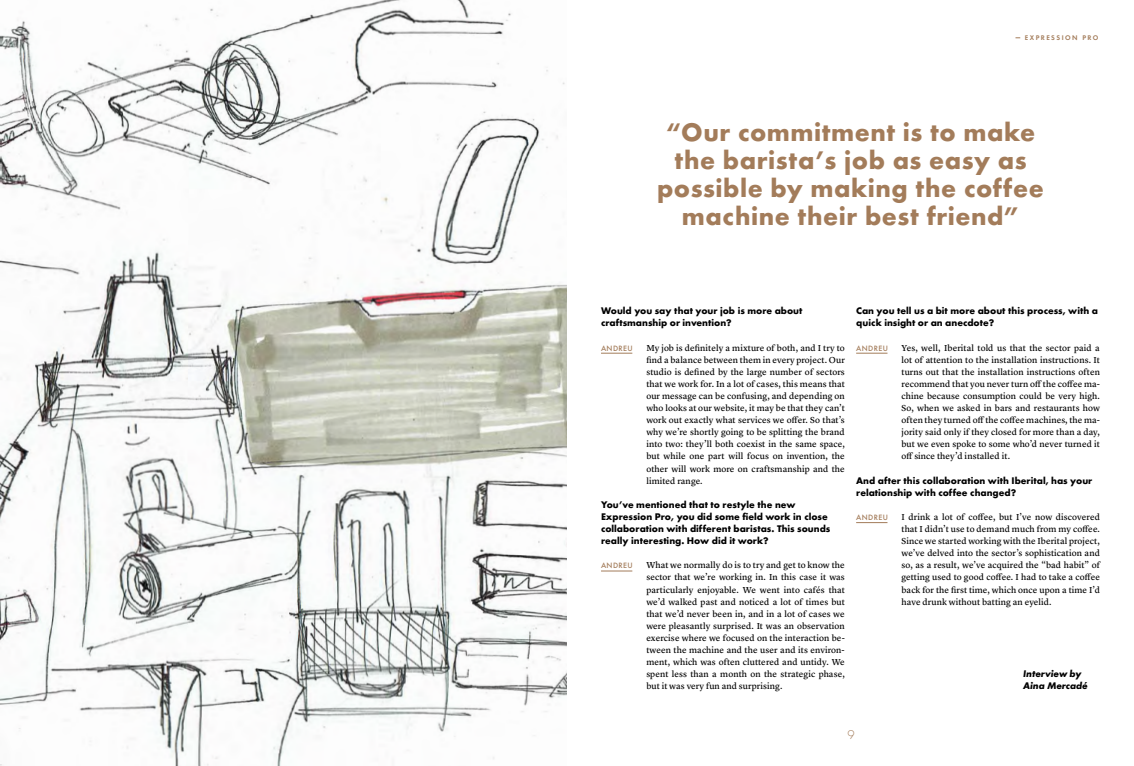
<style>
.page{position:relative;width:1134px;height:766px;background:#fff}
.page>*{position:absolute;margin:0;border:0;box-sizing:border-box;transform-origin:0 0}
.t1{font:700 26.4px/28px "Futura T";letter-spacing:.02em;color:#a37c5a;text-align:center}
.t2{font:300 13.2px "Futura TOT";color:#a37c5a}
.t3{font:700 10px/12.1px "Futura T";color:#000}
.t4{font:italic 700 10px/12.1px "Futura T";letter-spacing:-.01em;color:#000}
.t5{font:9px/12.1px "Lyon Text Regular No.2";letter-spacing:.01em;color:#000;text-align:justify}
.t6{font:500 8px "Futura T";letter-spacing:.05em;color:#a37c5a}
.t7{font:7px "Futura TOT Dem";letter-spacing:.21em;color:#a37c5a}
</style>
<div class="page">
<img style="left:0;top:0;width:567px;height:765px">
<hr style="left:601px;top:353px;width:31px;height:1px;background:#a37c5a">
<hr style="left:856px;top:353px;width:31px;height:1px;background:#a37c5a">
<hr style="left:856px;top:522px;width:31px;height:1px;background:#a37c5a">
<hr style="left:601px;top:570px;width:31px;height:1px;background:#a37c5a">
<p class="t7" style="left:1025px;top:34px;width:75px">EXPRESSION PRO</p>
<h1 class="t1" style="left:657px;top:118px;width:388px">“Our commitment is to make the barista’s job as easy as possible by making the coffee machine their best friend”</h1>
<p class="t3" style="left:601px;top:305px;width:203px">Would you say that your job is more about craftsmanship or invention?</p>
<p class="t5" style="left:646px;top:340px;width:200px">My job is definitely a mixture of both, and I try to find a balance between them in every project. Our studio is defined by the large number of sectors that we work for. In a lot of cases, this means that our message can be confusing, and depending on who looks at our website, it may be that they can’t work out exactly what services we offer. So that’s why we’re shortly going to be splitting the brand into two: they’ll both coexist in the same space, but while one part will focus on invention, the other will work more on craftsmanship and the limited range.</p>
<p class="t3" style="left:601px;top:498px;width:231px">You’ve mentioned that to restyle the new Expression Pro, you did some field work in close collaboration with different baristas. This sounds really interesting. How did it work?</p>
<p class="t5" style="left:646px;top:558px;width:200px">What we normally do is to try and get to know the sector that we’re working in. In this case it was particularly enjoyable. We went into cafés that we’d walked past and noticed a lot of times but that we’d never been in, and in a lot of cases we were pleasantly surprised. It was an observation exercise where we focused on the interaction be&shy;tween the machine and the user and its environ&shy;ment, which was often cluttered and untidy. We spent less than a month on the strategic phase, but it was very fun and surprising.</p>
<p class="t3" style="left:856px;top:305px;width:243px">Can you tell us a bit more about this process, with a quick insight or an anecdote?</p>
<p class="t5" style="left:901px;top:340px;width:200px">Yes, well, Iberital told us that the sector paid a lot of attention to the installation instructions. It turns out that the installation instructions often recommend that you never turn off the coffee ma&shy;chine because consumption could be very high.<br>So, when we asked in bars and restaurants how often they turned off the coffee machines, the ma&shy;jority said only if they closed for more than a day, but we even spoke to some who’d never turned it off since they’d installed it.</p>
<p class="t3" style="left:856px;top:474px;width:238px">And after this collaboration with Iberital, has your relationship with coffee changed?</p>
<p class="t5" style="left:901px;top:510px;width:200px">I drink a lot of coffee, but I’ve now discovered that I didn’t use to demand much from my coffee.<br>Since we started working with the Iberital project, we’ve delved into the sector’s sophistication and so, as a result, we’ve acquired the “bad habit” of getting used to good coffee. I had to take a coffee back for the first time, which once upon a time I’d have drunk without batting an eyelid.</p>
<p class="t6" style="left:601px;top:343px;width:33px">ANDREU</p>
<p class="t6" style="left:856px;top:343px;width:33px">ANDREU</p>
<p class="t6" style="left:856px;top:512px;width:33px">ANDREU</p>
<p class="t6" style="left:601px;top:561px;width:33px">ANDREU</p>
<p class="t4" style="left:1023px;top:667px;width:66px">Interview by<br>Aina Mercadé</p>
<h2 class="t2" style="left:847px;top:727px;width:9px">9</h2>
</div>
